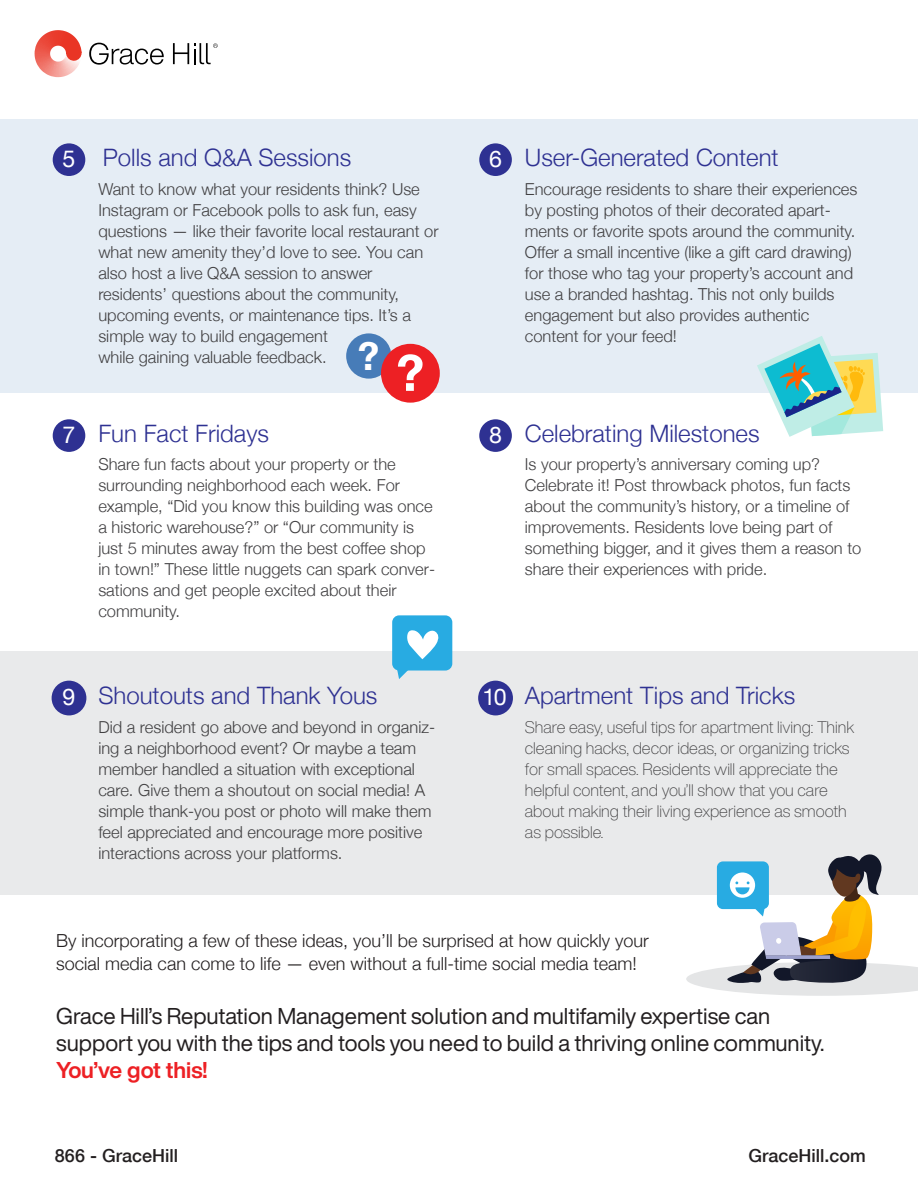
<style>
.page{position:relative;width:918px;height:1188px;background:#fff}
.page>*{position:absolute;margin:0;border:0;box-sizing:border-box;transform-origin:0 0}
.t1{font:700 50.1px "Helvetica Neue";color:#fff}
.t2{font:700 38.4px "Helvetica Neue";color:#fff}
.t3{font:300 24px "Helvetica Neue";color:#2e3192}
.t4{font:23.25px "Helvetica Neue";color:#fff}
.t5{font:23.1px "Helvetica Neue";color:#fff}
.t6{font:22.5px/27px "Helvetica Now Display";color:#231f20}
.t7{font:700 22.5px "Helvetica Now Display";letter-spacing:-.005em;color:#ed2024}
.t8{font:300 18px/22.5px "Helvetica Neue";color:#231f20}
.t9{font:500 18px "Helvetica Neue";color:#231f20}
.t10{font:300 16.5px/21px "Helvetica Neue";color:#414042}
.t11{font:200 16.5px/21px "Helvetica Now Display";color:#414042}
</style>
<div class="page">
<svg style="left:35px;top:30px;width:47px;height:47px"></svg>
<svg style="left:89px;top:43px;width:75px;height:22px"></svg>
<svg style="left:173px;top:43px;width:45px;height:21px"></svg>
<div style="left:0;top:119px;width:918px;height:273px;background:#e5edf5"></div>
<div style="left:0;top:652px;width:918px;height:243px;background:#e6e7e8"></div>
<div style="left:53px;top:143px;width:32px;height:33px;background:#2e3192;border-radius:50%"></div>
<div style="left:346px;top:333px;width:45px;height:46px;background:#477cb8;border-radius:50%"></div>
<div style="left:479px;top:143px;width:33px;height:33px;background:#2e3192;border-radius:50%"></div>
<div style="left:53px;top:419px;width:32px;height:33px;background:#2e3192;border-radius:50%"></div>
<div style="left:479px;top:419px;width:33px;height:33px;background:#2e3192;border-radius:50%"></div>
<div style="left:52px;top:681px;width:34px;height:34px;background:#2e3192;border-radius:50%"></div>
<div style="left:478px;top:681px;width:35px;height:34px;background:#2e3192;border-radius:50%"></div>
<div style="left:392px;top:615px;width:60px;height:56px;background:#28abe2;border-radius:7px"></div>
<svg style="left:397px;top:670px;width:14px;height:9px"></svg>
<svg style="left:407px;top:630px;width:32px;height:29px"></svg>
<svg style="left:686px;top:854px;width:232px;height:142px"></svg>
<svg style="left:757px;top:336px;width:126px;height:101px"></svg>
<div style="left:381px;top:344px;width:59px;height:59px;background:#ed2024;border-radius:50%"></div>
<h3 class="t5" style="left:62px;top:142px;width:14px">5</h3>
<h3 class="t5" style="left:63px;top:418px;width:14px">7</h3>
<h3 class="t3" style="left:103px;top:138px;width:250px">Polls and Q&amp;A Sessions</h3>
<h3 class="t5" style="left:489px;top:142px;width:14px">6</h3>
<p class="t10" style="left:98px;top:177px;width:342px">Want to know what your residents think? Use Instagram or Facebook polls to ask fun, easy questions — like their favorite local restaurant or what new amenity they’d love to see. You can also host a live Q&amp;A session to answer residents’ questions about the community, upcoming events, or maintenance tips. It’s a simple way to build engagement<br>while gaining valuable feedback.</p>
<h2 class="t2" style="left:358px;top:326px;width:23px">?</h2>
<h1 class="t1" style="left:396px;top:334px;width:29px">?</h1>
<h3 class="t3" style="left:98px;top:414px;width:172px">Fun Fact Fridays</h3>
<h3 class="t5" style="left:489px;top:418px;width:14px">8</h3>
<p class="t10" style="left:98px;top:453px;width:338px">Share fun facts about your property or the surrounding neighborhood each week. For example, “Did you know this building was once a historic warehouse?” or “Our community is just 5 minutes away from the best coffee shop in town!” These little nuggets can spark conver&shy;sations and get people excited about their community.</p>
<h3 class="t3" style="left:525px;top:138px;width:255px">User-Generated Content</h3>
<p class="t10" style="left:525px;top:177px;width:334px">Encourage residents to share their experiences by posting photos of their decorated apart&shy;ments or favorite spots around the community.<br>Offer a small incentive (like a gift card drawing) for those who tag your property’s account and use a branded hashtag. This not only builds engagement but also provides authentic content for your feed!</p>
<h3 class="t3" style="left:525px;top:414px;width:236px">Celebrating Milestones</h3>
<p class="t10" style="left:525px;top:453px;width:338px">Is your property’s anniversary coming up?<br>Celebrate it! Post throwback photos, fun facts about the community’s history, or a timeline of improvements. Residents love being part of something bigger, and it gives them a reason to share their experiences with pride.</p>
<h3 class="t4" style="left:62px;top:680px;width:14px">9</h3>
<h3 class="t3" style="left:98px;top:676px;width:281px">Shoutouts and Thank Yous</h3>
<h3 class="t5" style="left:483px;top:680px;width:26px">10</h3>
<p class="t10" style="left:98px;top:716px;width:338px">Did a resident go above and beyond in organiz&shy;ing a neighborhood event? Or maybe a team member handled a situation with exceptional care. Give them a shoutout on social media! A simple thank-you post or photo will make them feel appreciated and encourage more positive interactions across your platforms.</p>
<h3 class="t3" style="left:525px;top:676px;width:272px">Apartment Tips and Tricks</h3>
<p class="t11" style="left:525px;top:716px;width:331px">Share easy, useful tips for apartment living: Think cleaning hacks, decor ideas, or organizing tricks for small spaces. Residents will appreciate the helpful content, and you’ll show that you care about making their living experience as smooth as possible.</p>
<p class="t8" style="left:56px;top:929px;width:594px">By incorporating a few of these ideas, you’ll be surprised at how quickly your social media can come to life — even without a full-time social media team!</p>
<h3 class="t6" style="left:56px;top:1003px;width:770px">Grace Hill’s Reputation Management solution and multifamily expertise can support you with the tips and tools you need to build a thriving online community.</h3>
<h3 class="t7" style="left:56px;top:1055px;width:153px">You’ve got this!</h3>
<p class="t9" style="left:55px;top:1141px;width:125px">866 - GraceHill</p>
<p class="t9" style="left:748px;top:1141px;width:119px">GraceHill.com</p>
</div>
